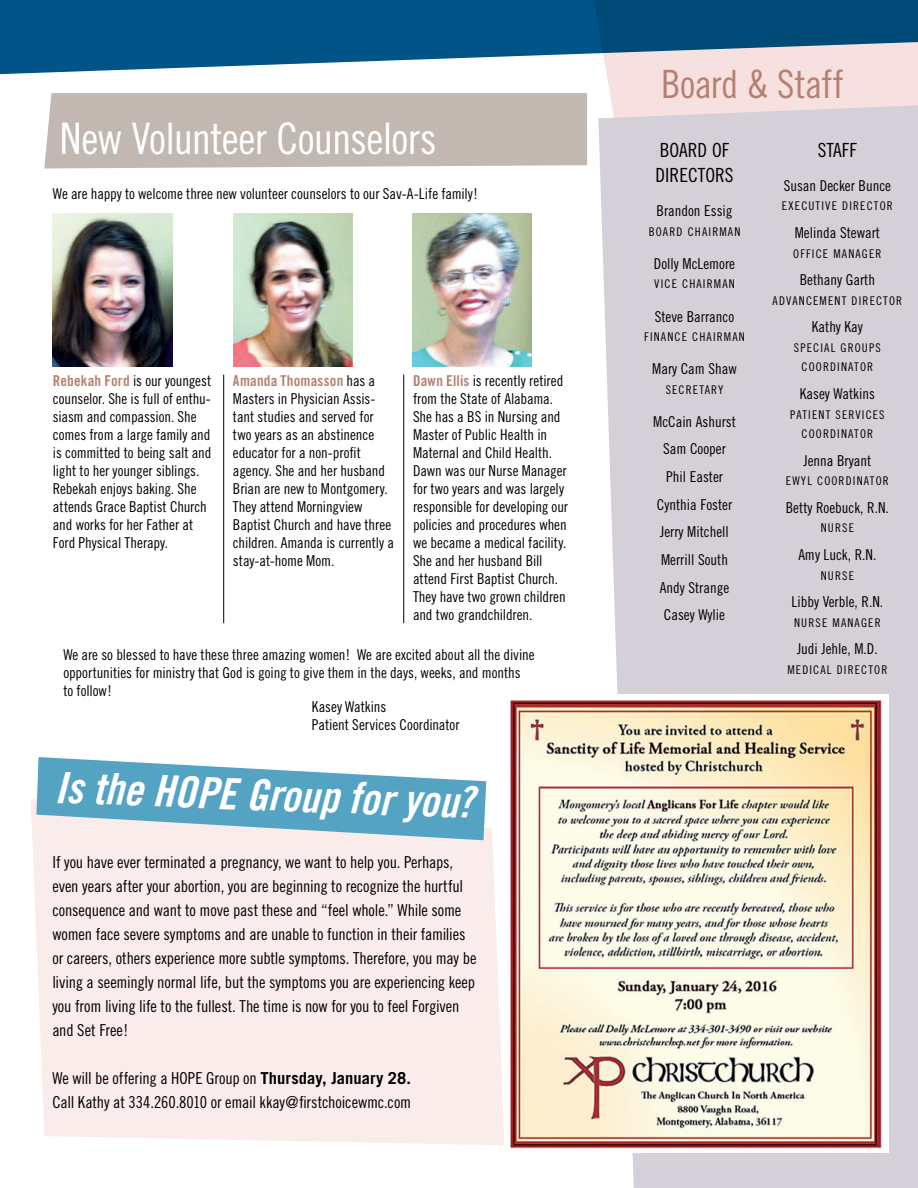
<style>
.page{position:relative;width:918px;height:1188px;background:#fff}
.page>*{position:absolute;margin:0;border:0;box-sizing:border-box;transform-origin:0 0}
.t1{font:43.5px "Trade Gothic Cond Eighteen";letter-spacing:-.02em;color:#fff}
.t2{font:43.5px "Trade Gothic Bold Cond Twenty Obl";color:#fff}
.t3{font:39px "Trade Gothic Cond Eighteen";letter-spacing:-.015em;color:#b68071}
.t4{font:19.5px/25.5px "Trade Gothic Cond Eighteen";color:#000}
.t5{font:16.5px/24px "Trade Gothic Cond Eighteen";letter-spacing:-.01em;color:#000}
.t6{font:15px/18px "Trade Gothic Cond Eighteen";letter-spacing:-.005em;color:#000}
.t7{font:15px "Trade Gothic Bold Cond Twenty";letter-spacing:.015em;color:#b68071}
.t8{font:12px/19.5px "Trade Gothic Cond Eighteen";letter-spacing:.095em;color:#000;text-align:center}
.s1{font-family:"Trade Gothic Bold Cond Twenty";color:#b68071}
.s2{font-family:"Trade Gothic Cond Eighteen";color:#000}
.s3{font-family:"Trade Gothic";font-weight:700}
</style>
<div class="page">
<div style="left:31px;top:799px;width:473px;height:346px;background:#faecea"></div>
<div style="left:44px;top:107px;width:543px;height:61px;background:#c3b7b1"></div>
<svg style="left:0;top:0;width:918px;height:107px"></svg>
<div style="left:598px;top:105px;width:320px;height:1083px;background:#d5cfd7"></div>
<svg style="left:36px;top:757px;width:450px;height:83px;background:#88bcd1"></svg>
<img style="left:53px;top:214px;width:119px;height:153px">
<img style="left:233px;top:214px;width:120px;height:153px">
<img style="left:413px;top:214px;width:119px;height:153px">
<img style="left:510px;top:695px;width:379px;height:457px">
<hr style="left:223px;top:375px;width:1px;height:248px;background:#000">
<hr style="left:403px;top:375px;width:1px;height:248px;background:#000">
<h1 class="t1" style="left:60px;top:113px;width:379px">New Volunteer Counselors</h1>
<p class="t6" style="left:53px;top:185px;width:427px">We are happy to welcome three new volunteer counselors to our Sav-A-Life family!</p>
<p class="t6" style="left:53px;top:372px;width:160px"><span class="s1">Rebekah Ford</span> is our youngest counselor. She is full of enthu&shy;siasm and compassion. She comes from a large family and is committed to being salt and light to her younger siblings.<br>Rebekah enjoys baking. She attends Grace Baptist Church and works for her Father at<br>Ford Physical Therapy.</p>
<p class="t7" style="left:233px;top:372px;width:144px">Amanda Thomasson <span class="s2">has a</span></p>
<p class="t6" style="left:413px;top:372px;width:157px"><span class="s1">Dawn Ellis</span> is recently retired from the State of Alabama.<br>She has a BS in Nursing and<br>Master of Public Health in<br>Maternal and Child Health.<br>Dawn was our Nurse Manager for two years and was largely responsible for developing our policies and procedures when we became a medical facility.<br>She and her husband Bill attend First Baptist Church.<br>They have two grown children and two grandchildren.</p>
<p class="t6" style="left:63px;top:645px;width:473px">We are so blessed to have these three amazing women! We are excited about all the divine opportunities for ministry that God is going to give them in the days, weeks, and months<br>to follow!</p>
<p class="t6" style="left:312px;top:697px;width:149px">Kasey Watkins<br>Patient Services Coordinator</p>
<p class="t6" style="left:233px;top:390px;width:163px">Masters in Physician Assis&shy;tant studies and served for two years as an abstinence educator for a non-profit agency. She and her husband<br>Brian are new to Montgomery.<br>They attend Morningview<br>Baptist Church and have three children. Amanda is currently a stay-at-home Mom.</p>
<h1 class="t2" style="left:56px;top:761px;width:421px;rotate:2deg">Is the HOPE Group for you?</h1>
<p class="t5" style="left:52px;top:850px;width:426px">If you have ever terminated a pregnancy, we want to help you. Perhaps, even years after your abortion, you are beginning to recognize the hurtful consequence and want to move past these and “feel whole.” While some women face severe symptoms and are unable to function in their families or careers, others experience more subtle symptoms. Therefore, you may be living a seemingly normal life, but the symptoms you are experiencing keep you from living life to the fullest. The time is now for you to feel Forgiven and Set Free!</p>
<p class="t5" style="left:52px;top:1066px;width:360px">We will be offering a HOPE Group on <span class="s3">Thursday, January 28.<br></span>Call Kathy at 334.260.8010 or email kkay@firstchoicewmc.com</p>
<h2 class="t3" style="left:661px;top:61px;width:184px">Board &amp; Staff</h2>
<h3 class="t4" style="left:656px;top:137px;width:79px">BOARD OF<br>DIRECTORS</h3>
<p class="t6" style="left:657px;top:202px;width:78px">Brandon Essig</p>
<p class="t8" style="left:649px;top:222px;width:93px">BOARD CHAIRMAN</p>
<p class="t6" style="left:654px;top:254px;width:83px">Dolly McLemore</p>
<p class="t8" style="left:654px;top:274px;width:82px">VICE CHAIRMAN</p>
<p class="t6" style="left:655px;top:307px;width:81px">Steve Barranco</p>
<p class="t8" style="left:644px;top:327px;width:102px">FINANCE CHAIRMAN</p>
<p class="t6" style="left:652px;top:360px;width:86px">Mary Cam Shaw</p>
<p class="t8" style="left:666px;top:379px;width:59px">SECRETARY</p>
<p class="t6" style="left:653px;top:407px;width:84px;line-height:27.6px;text-align:center">McCain Ashurst<br>Sam Cooper<br>Phil Easter<br>Cynthia Foster<br>Jerry Mitchell<br>Merrill South<br>Andy Strange<br>Casey Wylie</p>
<h3 class="t4" style="left:818px;top:137px;width:41px">STAFF</h3>
<p class="t6" style="left:784px;top:176px;width:109px">Susan Decker Bunce</p>
<p class="t8" style="left:782px;top:196px;width:112px">EXECUTIVE DIRECTOR</p>
<p class="t6" style="left:795px;top:224px;width:87px">Melinda Stewart</p>
<p class="t8" style="left:793px;top:243px;width:90px">OFFICE MANAGER</p>
<p class="t6" style="left:800px;top:271px;width:77px">Bethany Garth</p>
<p class="t8" style="left:773px;top:291px;width:131px">ADVANCEMENT DIRECTOR</p>
<p class="t6" style="left:812px;top:318px;width:53px">Kathy Kay</p>
<p class="t8" style="left:794px;top:338px;width:89px">SPECIAL GROUPS<br>COORDINATOR</p>
<p class="t6" style="left:800px;top:385px;width:77px">Kasey Watkins</p>
<p class="t8" style="left:790px;top:404px;width:96px">PATIENT SERVICES<br>COORDINATOR</p>
<p class="t6" style="left:804px;top:451px;width:69px">Jenna Bryant</p>
<p class="t8" style="left:786px;top:471px;width:104px">EWYL COORDINATOR</p>
<p class="t6" style="left:786px;top:498px;width:105px">Betty Roebuck, R.N.</p>
<p class="t8" style="left:821px;top:518px;width:35px">NURSE</p>
<p class="t6" style="left:798px;top:546px;width:80px">Amy Luck, R.N.</p>
<p class="t8" style="left:821px;top:565px;width:35px">NURSE</p>
<p class="t6" style="left:792px;top:593px;width:93px">Libby Verble, R.N.</p>
<p class="t8" style="left:794px;top:613px;width:88px">NURSE MANAGER</p>
<p class="t6" style="left:797px;top:640px;width:82px">Judi Jehle, M.D.</p>
<p class="t8" style="left:787px;top:660px;width:102px">MEDICAL DIRECTOR</p>
</div>
